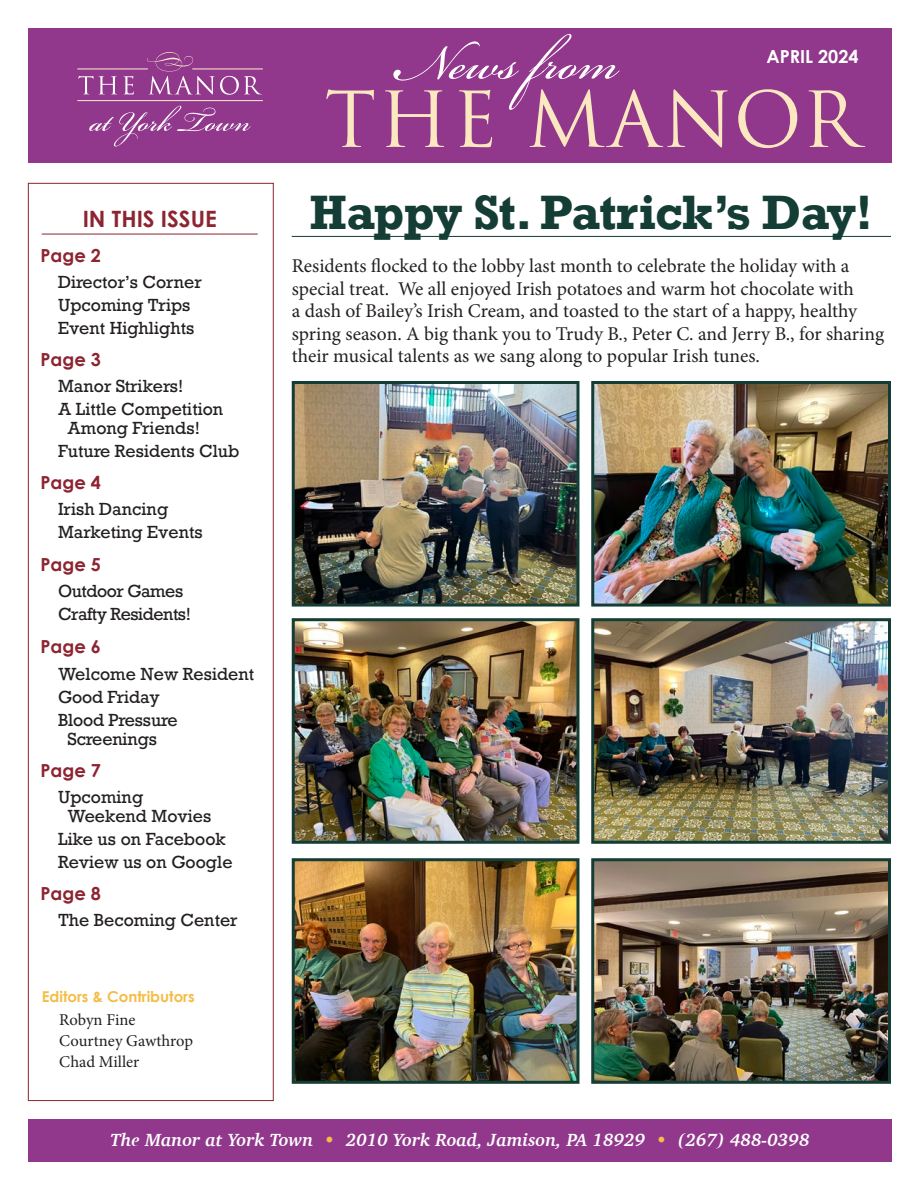
<style>
.page{position:relative;width:918px;height:1188px;background:#fff}
.page>*{position:absolute;margin:0;border:0;box-sizing:border-box;transform-origin:0 0}
.body{font:78px "Bickham Script Pro";color:#fff}
.t1{font:75px "Trajan Pro";letter-spacing:.025em;color:#fbe8c1}
.t2{font:700 49.5px "Rockwell";letter-spacing:-.015em;color:#143d35}
.t3{font:700 22.5px "Century Gothic";color:#8d2431}
.t4{font:19.5px/22.5px "Minion Pro";letter-spacing:-.005em;color:#231f20}
.t5{font:italic 700 18px "Charter";color:#fff}
.subhead{font:700 18px "Century Gothic";color:#8d2431}
.t6{font:700 18px "Century Gothic";color:#fff}
.body-2{font:16.5px/19.5px "Rockwell";color:#231f20}
.bullet_list{font:16.5px "Minion Pro";color:#231f20}
.body-3{font:16.5px "Rockwell";letter-spacing:-.03em;color:#231f20}
.subhead-2{font:700 15px "Century Gothic";color:#f5bd47}
.s1{font-size:19.5px;color:#f5bd47}
</style>
<div class="page">
<div style="left:28px;top:183px;width:246px;height:918px;border:1px solid #8d2431"></div>
<hr style="left:42px;top:234px;width:216px;height:1px;background:#8d2431">
<div style="left:28px;top:28px;width:864px;height:135px;background:#91388c"></div>
<div style="left:28px;top:1119px;width:864px;height:43px;background:#91388c"></div>
<svg style="left:78px;top:76px;width:39px;height:18px"></svg>
<svg style="left:123px;top:76px;width:11px;height:18px"></svg>
<svg style="left:147px;top:52px;width:115px;height:43px"></svg>
<svg style="left:89px;top:106px;width:162px;height:41px"></svg>
<hr style="left:77px;top:100px;width:186px;height:1px;background:#fceed1">
<hr style="left:192px;top:69px;width:71px;height:1px;background:#fceed1">
<hr style="left:77px;top:69px;width:71px;height:1px;background:#fceed1">
<hr style="left:292px;top:236px;width:599px;height:1px;background:#143d35">
<img style="left:296px;top:385px;width:279px;height:218px">
<div style="left:292px;top:381px;width:287px;height:226px;border:3px solid #143d35"></div>
<img style="left:296px;top:622px;width:279px;height:218px">
<div style="left:292px;top:618px;width:287px;height:226px;border:3px solid #143d35"></div>
<img style="left:595px;top:622px;width:292px;height:218px">
<div style="left:591px;top:618px;width:300px;height:226px;border:3px solid #143d35"></div>
<img style="left:595px;top:862px;width:292px;height:218px">
<div style="left:591px;top:858px;width:300px;height:226px;border:3px solid #143d35"></div>
<img style="left:296px;top:862px;width:279px;height:218px">
<div style="left:292px;top:858px;width:287px;height:226px;border:3px solid #143d35"></div>
<img style="left:595px;top:385px;width:292px;height:218px">
<div style="left:591px;top:381px;width:300px;height:226px;border:3px solid #143d35"></div>
<p class="t3" style="left:83px;top:205px;width:136px">IN THIS ISSUE</p>
<p class="subhead" style="left:40px;top:244px;width:62px">Page 2</p>
<p class="body-2" style="left:58px;top:273px;width:145px">Director’s Corner</p>
<p class="body-2" style="left:58px;top:296px;width:134px">Upcoming Trips</p>
<p class="body-2" style="left:58px;top:319px;width:138px">Event Highlights</p>
<p class="subhead" style="left:40px;top:348px;width:62px">Page 3</p>
<p class="body-2" style="left:58px;top:376px;width:127px">Manor Strikers!</p>
<p class="body-2" style="left:68px;top:400px;width:157px;text-indent:-9px">A Little Competition<br>Among Friends!</p>
<p class="body-2" style="left:58px;top:442px;width:183px">Future Residents Club</p>
<p class="subhead" style="left:40px;top:471px;width:62px">Page 4</p>
<p class="body-2" style="left:58px;top:500px;width:112px">Irish Dancing</p>
<p class="body-2" style="left:58px;top:523px;width:146px">Marketing Events</p>
<p class="subhead" style="left:40px;top:553px;width:62px">Page 5</p>
<p class="body-3" style="left:58px;top:581px;width:127px">Outdoor Games</p>
<p class="body-3" style="left:58px;top:604px;width:134px">Crafty Residents!</p>
<p class="subhead" style="left:40px;top:636px;width:62px">Page 6</p>
<p class="body-2" style="left:58px;top:664px;width:198px">Welcome New Resident</p>
<p class="body-2" style="left:58px;top:687px;width:103px">Good Friday</p>
<p class="body-2" style="left:68px;top:710px;width:112px;text-indent:-9px">Blood Pressure<br>Screenings</p>
<p class="subhead" style="left:40px;top:759px;width:62px">Page 7</p>
<p class="body-2" style="left:68px;top:788px;width:145px;text-indent:-9px">Upcoming<br>Weekend Movies</p>
<p class="body-2" style="left:58px;top:830px;width:169px">Like us on Facebook</p>
<p class="body-2" style="left:58px;top:853px;width:176px">Review us on Google</p>
<p class="subhead" style="left:40px;top:882px;width:62px">Page 8</p>
<p class="body-2" style="left:58px;top:911px;width:181px">The Becoming Center</p>
<p class="subhead-2" style="left:42px;top:987px;width:154px">Editors &amp; Contributors</p>
<p class="bullet_list" style="left:59px;top:1009px;width:78px">Robyn Fine</p>
<p class="bullet_list" style="left:59px;top:1030px;width:135px">Courtney Gawthrop</p>
<p class="bullet_list" style="left:59px;top:1051px;width:82px">Chad Miller</p>
<p class="body" style="left:400px;top:6px;width:220px">News from</p>
<p class="t6" style="left:766px;top:45px;width:94px">APRIL 2024</p>
<p class="t1" style="left:324px;top:72px;width:535px">THE MANOR</p>
<p class="t2" style="left:310px;top:183px;width:565px">Happy St. Patrick’s Day!</p>
<p class="t4" style="left:292px;top:255px;width:594px">Residents flocked to the lobby last month to celebrate the holiday with a special treat. We all enjoyed Irish potatoes and warm hot chocolate with<br>a dash of Bailey’s Irish Cream, and toasted to the start of a happy, healthy spring season. A big thank you to Trudy B., Peter C. and Jerry B., for sharing their musical talents as we sang along to popular Irish tunes.</p>
<p class="t5" style="left:110px;top:1124px;width:701px">The Manor at York Town <span class="s1">•</span> 2010 York Road, Jamison, PA 18929 <span class="s1">•</span> (267) 488-0398</p>
</div>
